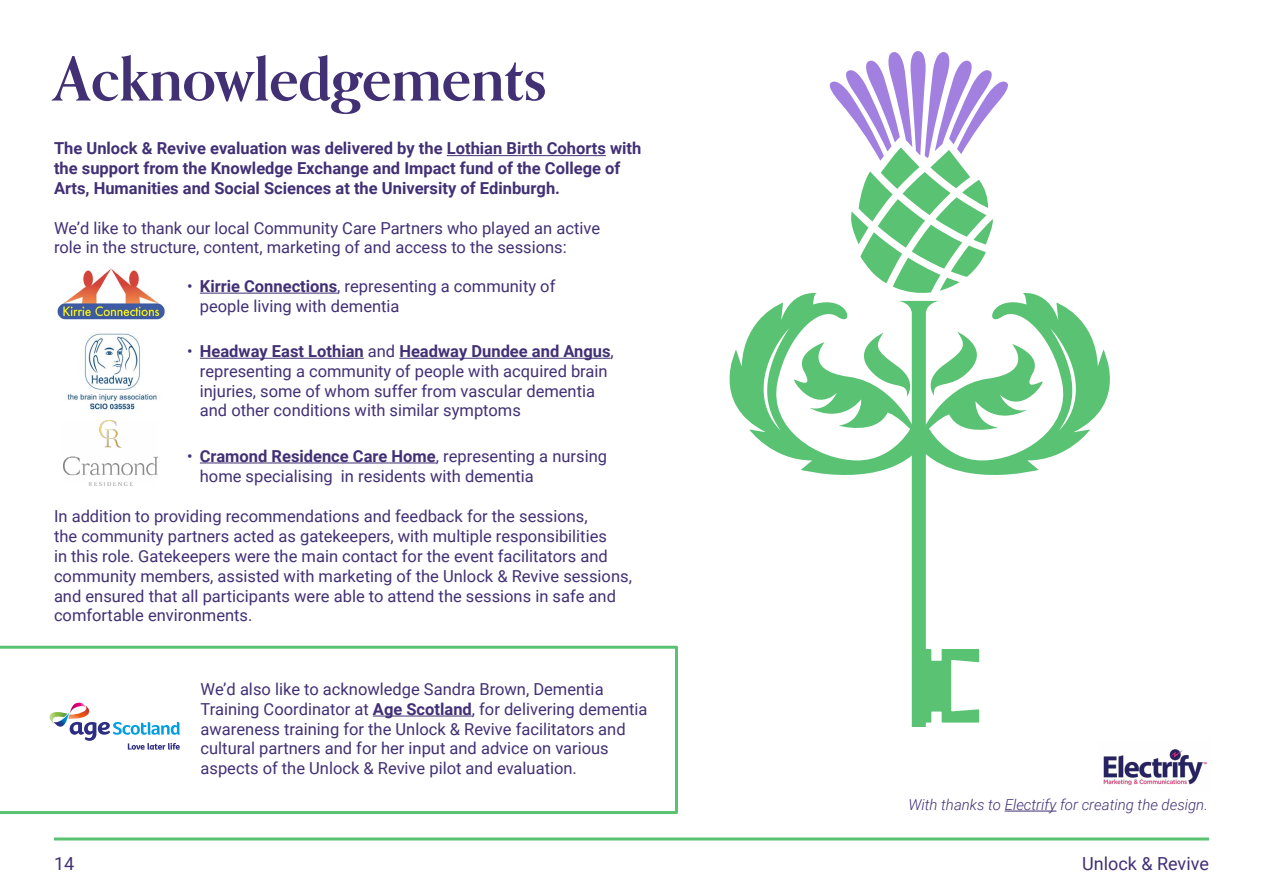
<style>
.page{position:relative;width:1263px;height:893px;background:#fff}
.page>*{position:absolute;margin:0;border:0;box-sizing:border-box;transform-origin:0 0}
.t1{font:700 60px "Orpheus Pro";color:#423075}
.t2{font:18px "Roboto";color:#423075}
.t3{font:16.5px/19.8px "Roboto";color:#423075}
.t4{font:700 16.5px/19.8px "Roboto";color:#423075}
.t5{font:italic 300 15px "Roboto";color:#423075}
.s1{font-weight:700}
</style>
<div class="page">
<hr style="left:54px;top:837px;width:1155px;height:3px;background:#59c273">
<svg style="left:0;top:646px;width:678px;height:168px"></svg>
<hr style="left:447px;top:155px;width:159px;height:1px;background:#423075">
<svg style="left:729px;top:51px;width:381px;height:676px"></svg>
<hr style="left:1005px;top:811px;width:51px;height:1px;background:#423075">
<hr style="left:373px;top:716px;width:99px;height:1px;background:#423075">
<img style="left:57px;top:268px;width:108px;height:52px">
<img style="left:64px;top:420px;width:94px;height:65px">
<img style="left:1103px;top:749px;width:104px;height:36px">
<hr style="left:200px;top:293px;width:137px;height:1px;background:#423075">
<hr style="left:200px;top:358px;width:164px;height:1px;background:#423075">
<hr style="left:399px;top:358px;width:211px;height:1px;background:#423075">
<hr style="left:200px;top:463px;width:236px;height:1px;background:#423075">
<img style="left:67px;top:333px;width:90px;height:78px">
<p class="t1" style="left:54px;top:41px;width:494px">Acknowledgements</p>
<p class="t4" style="left:54px;top:138px;width:589px">The Unlock &amp; Revive evaluation was delivered by the Lothian Birth Cohorts with the support from the Knowledge Exchange and Impact fund of the College of<br>Arts, Humanities and Social Sciences at the University of Edinburgh.</p>
<p class="t3" style="left:54px;top:217px;width:548px">We’d like to thank our local Community Care Partners who played an active role in the structure, content, marketing of and access to the sessions:</p>
<p class="t3" style="left:200px;top:276px;width:357px;text-indent:-13px">• <span class="s1">Kirrie Connections</span>, representing a community of people living with dementia</p>
<p class="t3" style="left:200px;top:341px;width:415px;text-indent:-13px">• <span class="s1">Headway East Lothian</span> and <span class="s1">Headway Dundee and Angus</span>, representing a community of people with acquired brain injuries, some of whom suffer from vascular dementia and other conditions with similar symptoms</p>
<p class="t3" style="left:200px;top:445px;width:409px;text-indent:-13px">• <span class="s1">Cramond Residence Care Home</span>, representing a nursing home specialising in residents with dementia</p>
<p class="t3" style="left:54px;top:506px;width:579px">In addition to providing recommendations and feedback for the sessions,<br>the community partners acted as gatekeepers, with multiple responsibilities<br>in this role. Gatekeepers were the main contact for the event facilitators and community members, assisted with marketing of the Unlock &amp; Revive sessions, and ensured that all participants were able to attend the sessions in safe and comfortable environments.</p>
<p class="t3" style="left:201px;top:679px;width:448px">We’d also like to acknowledge Sandra Brown, Dementia Training Coordinator at <span class="s1">Age Scotland</span>, for delivering dementia awareness training for the Unlock &amp; Revive facilitators and cultural partners and for her input and advice on various aspects of the Unlock &amp; Revive pilot and evaluation.</p>
<p class="t5" style="left:908px;top:794px;width:301px">With thanks to Electrify for creating the design.</p>
<p class="t2" style="left:54px;top:851px;width:22px">14</p>
<p class="t2" style="left:1082px;top:851px;width:128px">Unlock &amp; Revive</p>
</div>
